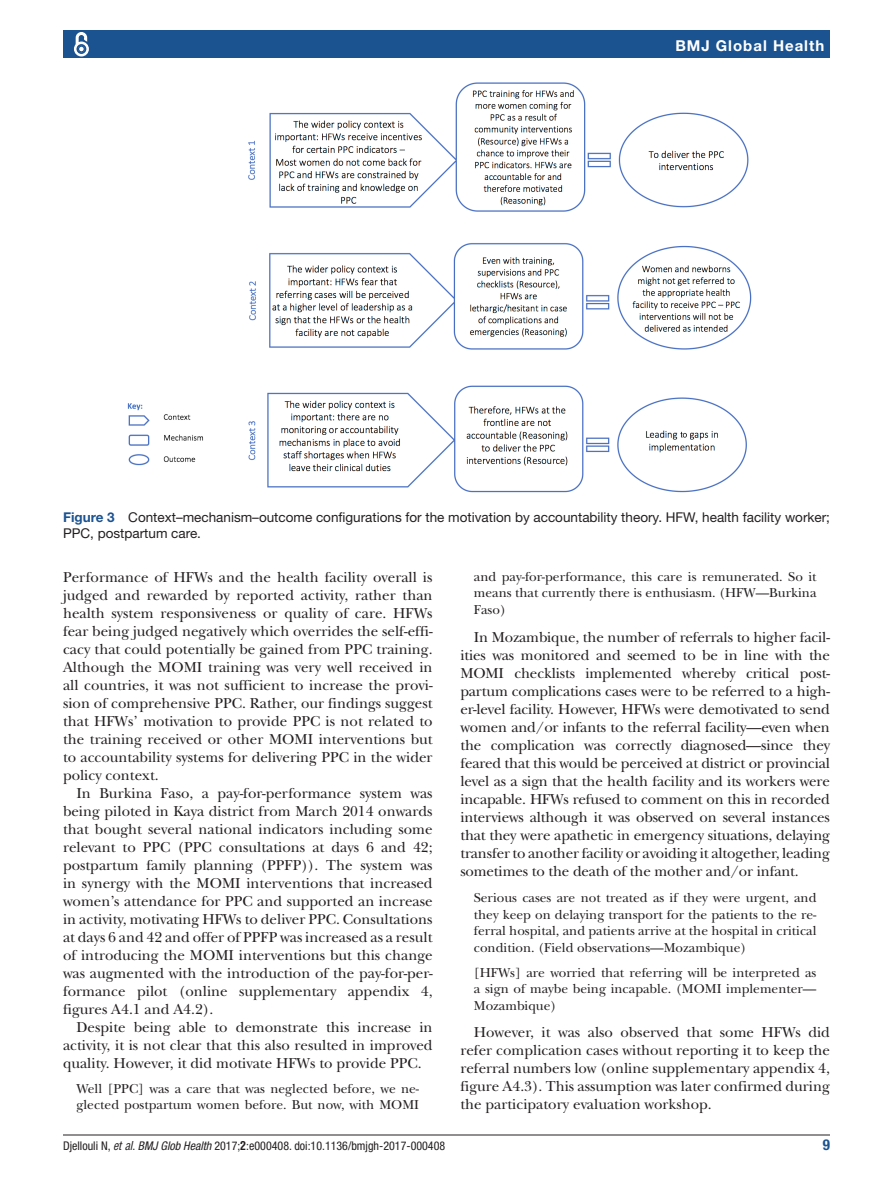
<style>
.page{position:relative;width:893px;height:1191px;background:#fff}
.page>*{position:absolute;margin:0;border:0;box-sizing:border-box;transform-origin:0 0}
.t1{font:15px/18px "New Baskerville";color:#231f20;text-align:justify}
.t2{font:700 15px "Helvetica Neue LT Std";letter-spacing:.065em;color:#fff}
.t3{font:700 condensed 15px "Helvetica Neue LT Std";color:#1b5391}
.t4{font:13.5px/16.5px "New Baskerville";color:#231f20;text-align:justify}
.t5{font:13.5px/16.2px "Helvetica Neue LT Std";color:#231f20}
.t6{font:condensed 12px "Helvetica Neue LT Std";color:#231f20}
.s1{font-weight:700;color:#1b5391}
.s2{font-family:"Helvetica LT Std";font-style:italic}
.s3{font-style:italic}
.s4{font-family:"Helvetica LT Std";font-weight:700}
</style>
<div class="page">
<hr style="left:63px;top:1134px;width:767px;height:1px;background:#231f20">
<div style="left:63px;top:31px;width:767px;height:27px;background:#1b5391"></div>
<svg style="left:74px;top:32px;width:15px;height:25px"></svg>
<div style="left:78px;top:45px;width:7px;height:8px;border:1px solid #1b5391;border-radius:50%"></div>
<img style="left:127px;top:82px;width:625px;height:411px">
<p class="t2" style="left:675px;top:36px;width:150px">BMJ Global Health</p>
<p class="t5" style="left:63px;top:509px;width:768px"><span class="s1">Figure 3</span> Context–mechanism–outcome configurations for the motivation by accountability theory. HFW, health facility worker;<br>PPC, postpartum care.</p>
<p class="t1" style="left:63px;top:568px;width:371px">Performance of HFWs and the health facility overall is judged and rewarded by reported activity, rather than health system responsiveness or quality of care. HFWs fear being judged negatively which overrides the self-effi&shy;cacy that could potentially be gained from PPC training.<br>Although the MOMI training was very well received in all countries, it was not sufficient to increase the provi&shy;sion of comprehensive PPC. Rather, our findings suggest that HFWs’ motivation to provide PPC is not related to the training received or other MOMI interventions but to accountability systems for delivering PPC in the wider policy context.</p>
<p class="t1" style="left:63px;top:784px;width:371px;text-indent:14px">In Burkina Faso, a pay-for-performance system was being piloted in Kaya district from March 2014 onwards that bought several national indicators including some relevant to PPC (PPC consultations at days 6 and 42; postpartum family planning (PPFP)). The system was in synergy with the MOMI interventions that increased women’s attendance for PPC and supported an increase in activity, motivating HFWs to deliver PPC. Consultations at days 6 and 42 and offer of PPFP was increased as a result of introducing the MOMI interventions but this change was augmented with the introduction of the pay-for-per&shy;formance pilot (online supplementary appendix 4, figures A4.1 and A4.2).</p>
<p class="t1" style="left:63px;top:1018px;width:371px;text-indent:14px">Despite being able to demonstrate this increase in activity, it is not clear that this also resulted in improved quality. However, it did motivate HFWs to provide PPC.</p>
<p class="t4" style="left:76px;top:1080px;width:344px">Well [PPC] was a care that was neglected before, we ne&shy;glected postpartum women before. But now, with MOMI</p>
<p class="t4" style="left:474px;top:568px;width:344px">and pay-for-performance, this care is remunerated. So it means that currently there is enthusiasm. (HFW—Burkina Faso)</p>
<p class="t1" style="left:460px;top:628px;width:371px;text-indent:14px">In Mozambique, the number of referrals to higher facil&shy;ities was monitored and seemed to be in line with the MOMI checklists implemented whereby critical post&shy;partum complications cases were to be referred to a high&shy;er-level facility. However, HFWs were demotivated to send women and/or infants to the referral facility—even when the complication was correctly diagnosed—since they feared that this would be perceived at district or provincial level as a sign that the health facility and its workers were incapable. HFWs refused to comment on this in recorded interviews although it was observed on several instances that they were apathetic in emergency situations, delaying transfer to another facility or avoiding it altogether, leading sometimes to the death of the mother and/or infant.</p>
<p class="t4" style="left:474px;top:889px;width:344px">Serious cases are not treated as if they were urgent, and they keep on delaying transport for the patients to the re&shy;ferral hospital, and patients arrive at the hospital in critical condition. (Field observations—Mozambique)</p>
<p class="t4" style="left:474px;top:964px;width:344px">[HFWs] are worried that referring will be interpreted as a sign of maybe being incapable. (MOMI implementer— Mozambique)</p>
<p class="t1" style="left:460px;top:1023px;width:371px;text-indent:14px">However, it was also observed that some HFWs did refer complication cases without reporting it to keep the referral numbers low (online supplementary appendix 4, figure A4.3). This assumption was later confirmed during the participatory evaluation workshop.</p>
<p class="t6" style="left:63px;top:1138px;width:384px">Djellouli N, <span class="s2">et al</span>. <span class="s3">BMJ Glob Health</span> 2017;<span class="s4">2</span>:e000408. doi:10.1136/bmjgh-2017-000408</p>
<p class="t3" style="left:823px;top:1135px;width:9px">9</p>
</div>
